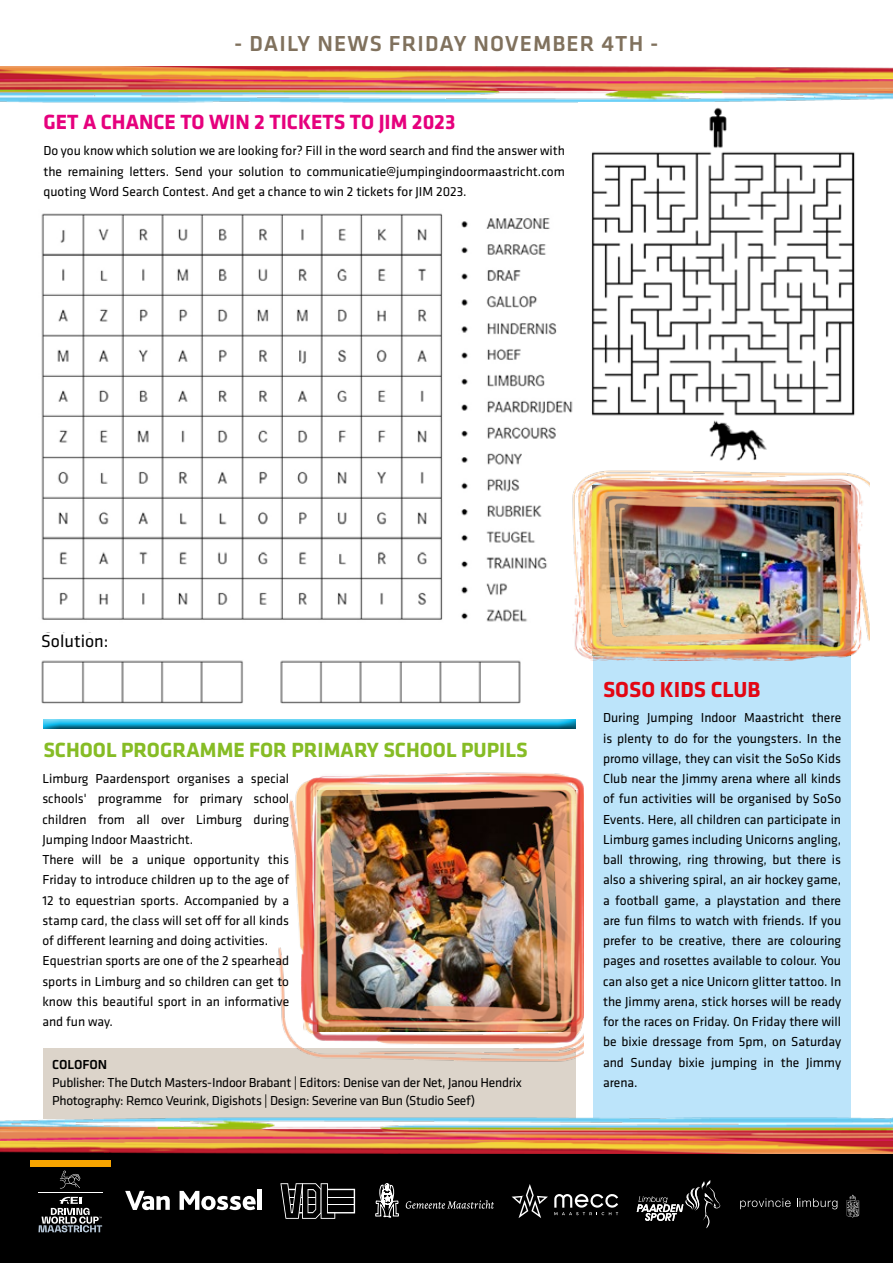
<style>
.page{position:relative;width:893px;height:1263px;background:#fff}
.page>*{position:absolute;margin:0;border:0;box-sizing:border-box;transform-origin:0 0}
.t1{font:500 22.5px "Klavika";letter-spacing:.05em;color:#80715d}
.t2{font:700 22.5px "Klavika";color:#e30613}
.t3{font:700 21.3px "Klavika";color:#86bc25}
.t4{font:700 21.3px "Klavika";color:#e6007d}
.t5{font:18px "Klavika";color:#000}
.t6{font:13.5px/20.2px "Klavika";color:#000;text-align:justify}
.t7{font:13.5px/18px "Klavika";letter-spacing:-.02em;color:#000}
.t8{font:500 13.5px "Klavika";color:#000}
</style>
<div class="page">
<img style="left:41px;top:213px;width:402px;height:407px">
<img style="left:461px;top:218px;width:112px;height:404px">
<img style="left:41px;top:632px;width:480px;height:72px">
<div style="left:593px;top:485px;width:258px;height:633px;background:#bce4fa"></div>
<div style="left:0;top:1149px;width:893px;height:114px;background:#000"></div>
<div style="left:43px;top:1048px;width:532px;height:70px;background:#dcd4ca"></div>
<svg style="left:280px;top:1183px;width:75px;height:36px"></svg>
<div style="left:30px;top:1160px;width:81px;height:6px;background:#f7a400"></div>
<svg style="left:38px;top:1197px;width:64px;height:35px"></svg>
<svg style="left:60px;top:1170px;width:20px;height:18px"></svg>
<hr style="left:38px;top:1192px;width:64px;height:1px;background:#fff">
<svg style="left:375px;top:1183px;width:24px;height:35px"></svg>
<svg style="left:406px;top:1200px;width:88px;height:9px"></svg>
<svg style="left:740px;top:1198px;width:51px;height:11px"></svg>
<svg style="left:797px;top:1198px;width:40px;height:11px"></svg>
<svg style="left:846px;top:1195px;width:13px;height:23px"></svg>
<svg style="left:637px;top:1180px;width:84px;height:48px"></svg>
<svg style="left:180px;top:1191px;width:76px;height:19px"></svg>
<hr style="left:258px;top:1189px;width:4px;height:21px;background:#fff">
<svg style="left:125px;top:1191px;width:45px;height:19px"></svg>
<svg style="left:554px;top:1194px;width:64px;height:21px"></svg>
<svg style="left:512px;top:1184px;width:36px;height:34px"></svg>
<div style="left:42px;top:717px;width:534px;height:13px;background:#000;opacity:.75"></div>
<img style="left:0;top:67px;width:893px;height:36px">
<img style="left:0;top:1116px;width:893px;height:37px">
<img style="left:579px;top:102px;width:299px;height:359px">
<img style="left:566px;top:466px;width:304px;height:194px">
<img style="left:278px;top:772px;width:306px;height:294px">
<div style="left:41px;top:633px;width:137px;height:23px;background:#fff"></div>
<h1 class="t1" style="left:234px;top:28px;width:426px">- DAILY NEWS FRIDAY NOVEMBER 4TH -</h1>
<h2 class="t4" style="left:43px;top:109px;width:413px">GET A CHANCE TO WIN 2 TICKETS TO JIM 2023</h2>
<p class="t6" style="left:43px;top:140px;width:523px">Do you know which solution we are looking for? Fill in the word search and find the answer with the remaining letters. Send your solution to communicatie@jumpingindoormaastricht.com quoting Word Search Contest. And get a chance to win 2 tickets for JIM 2023.</p>
<h3 class="t5" style="left:41px;top:629px;width:69px">Solution:</h3>
<h2 class="t3" style="left:43px;top:737px;width:486px">SCHOOL PROGRAMME FOR PRIMARY SCHOOL PUPILS</h2>
<p class="t6" style="left:42px;top:768px;width:248px;text-align:left">Limburg Paardensport organises a special schools' programme for primary school children from all over Limburg during Jumping Indoor Maastricht.<br>There will be a unique opportunity this Friday to introduce children up to the age of 12 to equestrian sports. Accompanied by a stamp card, the class will set off for all kinds of different learning and doing activities.<br>Equestrian sports are one of the 2 spearhead sports in Limburg and so children can get to know this beautiful sport in an informative and fun way.</p>
<p class="t8" style="left:52px;top:1055px;width:57px">COLOFON</p>
<p class="t7" style="left:52px;top:1073px;width:471px">Publisher: The Dutch Masters-Indoor Brabant | Editors: Denise van der Net, Janou Hendrix<br>Photography: Remco Veurink, Digishots | Design: Severine van Bun (Studio Seef)</p>
<h1 class="t2" style="left:603px;top:676px;width:159px">SOSO KIDS CLUB</h1>
<p class="t6" style="left:603px;top:707px;width:240px">During Jumping Indoor Maastricht there is plenty to do for the youngsters. In the promo village, they can visit the SoSo Kids Club near the Jimmy arena where all kinds of fun activities will be organised by SoSo Events. Here, all children can participate in Limburg games including Unicorns angling, ball throwing, ring throwing, but there is also a shivering spiral, an air hockey game, a football game, a playstation and there are fun films to watch with friends. If you prefer to be creative, there are colouring pages and rosettes available to colour. You can also get a nice Unicorn glitter tattoo. In the Jimmy arena, stick horses will be ready for the races on Friday. On Friday there will be bixie dressage from 5pm, on Saturday and Sunday bixie jumping in the Jimmy arena.</p>
</div>
